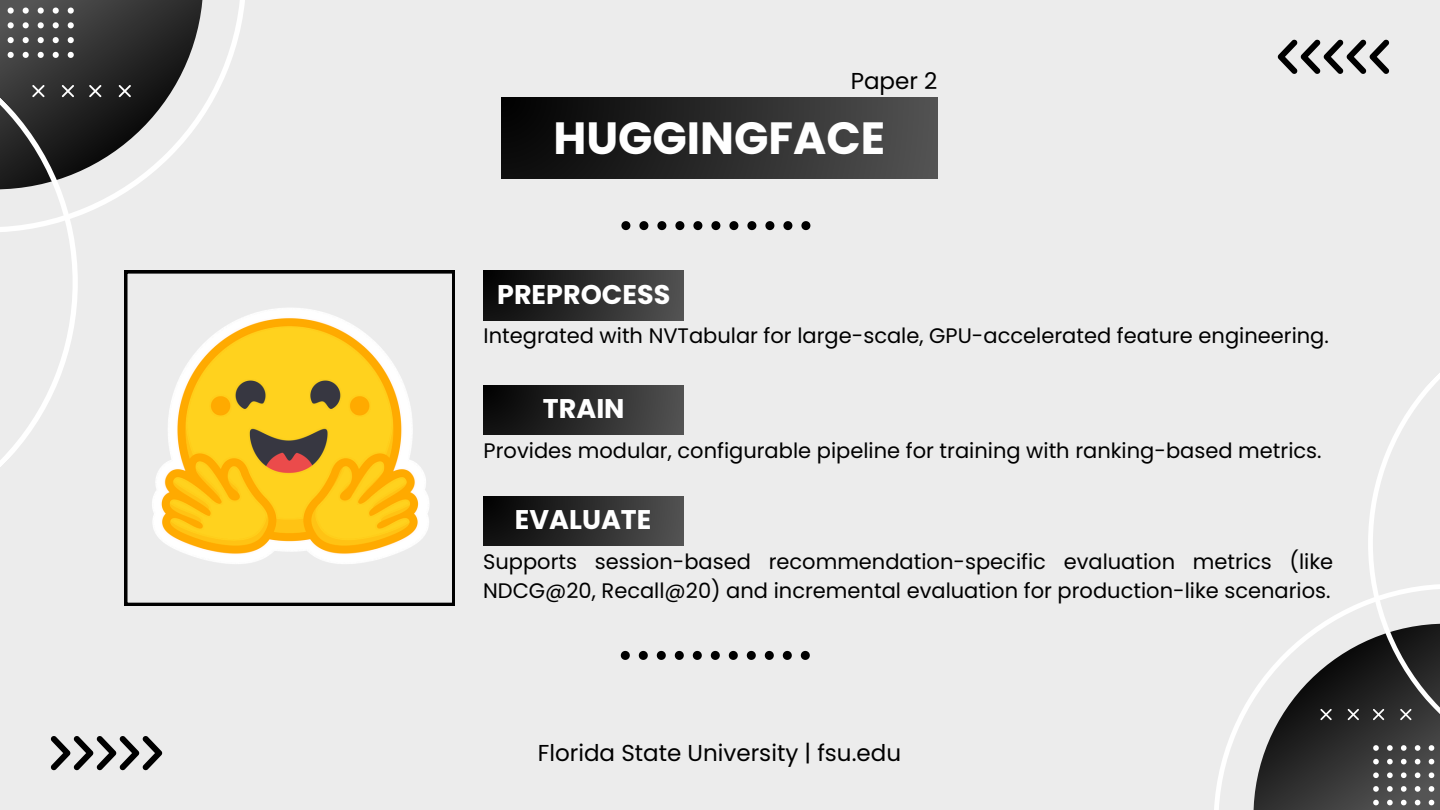
<style>
.page{position:relative;width:1440px;height:810px;background:#ececec}
.page>*{position:absolute;margin:0;border:0;box-sizing:border-box;transform-origin:0 0}
.t1{font:700 45.1px "Poppins";color:#fff}
.t2{font:700 27px "Poppins";color:#fff}
.t3{font:23px "Poppins";color:#000}
.t4{font:21px/29.2px "Poppins";color:#000}
</style>
<div class="page">
<svg style="left:1214px;top:693px;width:39px;height:117px"></svg>
<svg style="left:203px;top:0;width:42px;height:116px"></svg>
<svg style="left:1321px;top:373px;width:119px;height:251px"></svg>
<svg style="left:0;top:189px;width:185px;height:279px"></svg>
<svg style="left:1253px;top:624px;width:187px;height:186px"></svg>
<svg style="left:0;top:0;width:203px;height:189px"></svg>
<svg style="left:51px;top:736px;width:111px;height:34px"></svg>
<svg style="left:1278px;top:39px;width:111px;height:35px"></svg>
<div style="left:501px;top:98px;width:436px;height:81px;background:linear-gradient(to right,#030303,#525252)"></div>
<svg style="left:621px;top:221px;width:189px;height:9px"></svg>
<svg style="left:621px;top:651px;width:189px;height:9px"></svg>
<svg style="left:125px;top:271px;width:330px;height:335px"></svg>
<img style="left:145px;top:293px;width:290px;height:290px">
<div style="left:484px;top:271px;width:200px;height:49px;background:linear-gradient(to right,#050505,#515151)"></div>
<div style="left:484px;top:385px;width:200px;height:50px;background:linear-gradient(to right,#050505,#515151)"></div>
<div style="left:483px;top:496px;width:200px;height:50px;background:linear-gradient(to right,#050505,#515151)"></div>
<p class="t3" style="left:851px;top:64px;width:88px">Paper 2</p>
<p class="t1" style="left:553px;top:106px;width:334px">HUGGINGFACE</p>
<p class="t2" style="left:497px;top:276px;width:175px">PREPROCESS</p>
<p class="t4" style="left:484px;top:321px;width:847px">Integrated with NVTabular for large-scale, GPU-accelerated feature engineering.</p>
<p class="t2" style="left:543px;top:390px;width:83px">TRAIN</p>
<p class="t4" style="left:484px;top:436px;width:839px">Provides modular, configurable pipeline for training with ranking-based metrics.</p>
<p class="t2" style="left:515px;top:501px;width:138px">EVALUATE</p>
<h1 class="t4" style="left:483px;top:547px;width:852px">Supports session-based recommendation-specific evaluation metrics (like<br>NDCG@20, Recall@20) and incremental evaluation for production-like scenarios.</h1>
<h2 class="t3" style="left:538px;top:737px;width:365px">Florida State University | fsu.edu</h2>
</div>
